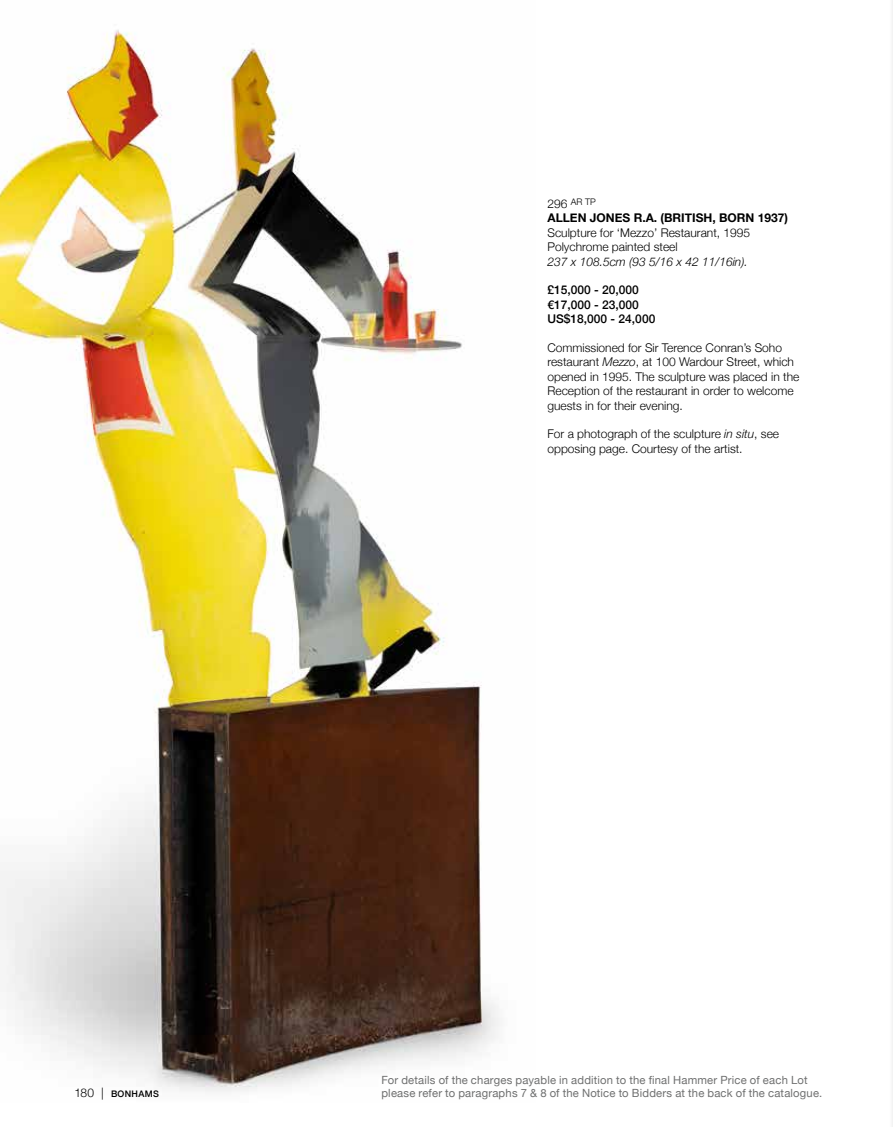
<style>
.page{position:relative;width:893px;height:1127px;background:#fff}
.page>*{position:absolute;margin:0;border:0;box-sizing:border-box;transform-origin:0 0}
.t1{font:300 12px/14.4px "Helvetica Neue";color:#000}
.t2{font:500 12px/14.4px "Helvetica Neue";color:#000}
.t3{font:700 12px "Helvetica Neue";color:#000}
.t4{font:italic 300 12px "Helvetica Neue";color:#000}
.t5{font:11.25px/12.8px "Helvetica Neue";letter-spacing:.015em;color:#6f7070}
.t6{font:500 9px "Helvetica Neue";letter-spacing:.035em;color:#000}
.t7{font:300 9px "Helvetica Neue";color:#000}
.s1{font-size:12px}
.s2{font-style:italic}
.s3{font-weight:300;font-size:12px}
</style>
<div class="page">
<img style="left:0;top:30px;width:500px;height:1062px">
<div style="left:888px;top:0;width:5px;height:1127px;background:#fbfbfb"></div>
<hr style="left:892px;top:0;width:1px;height:1127px;background:#d8dada">
<p class="t7" style="left:547px;top:194px;width:50px"><span class="s1">296</span> AR TP</p>
<p class="t3" style="left:547px;top:209px;width:242px">ALLEN JONES R.A. (BRITISH, BORN 1937)</p>
<p class="t1" style="left:547px;top:224px;width:204px">Sculpture for ‘Mezzo’ Restaurant, 1995<br>Polychrome painted steel</p>
<p class="t4" style="left:547px;top:252px;width:202px">237 x 108.5cm (93 5/16 x 42 11/16in).</p>
<p class="t2" style="left:547px;top:282px;width:109px">£15,000 - 20,000 €17,000 - 23,000<br>US$18,000 - 24,000</p>
<p class="t1" style="left:547px;top:340px;width:253px">Commissioned for Sir Terence Conran’s Soho restaurant <span class="s2">Mezzo</span>, at 100 Wardour Street, which opened in 1995. The sculpture was placed in the Reception of the restaurant in order to welcome guests in for their evening.</p>
<p class="t1" style="left:547px;top:426px;width:233px">For a photograph of the sculpture <span class="s2">in situ</span>, see opposing page. Courtesy of the artist.</p>
<p class="t6" style="left:74px;top:1087px;width:86px"><span class="s3">180 |</span> BONHAMS</p>
<p class="t5" style="left:381px;top:1075px;width:442px">For details of the charges payable in addition to the final Hammer Price of each Lot please refer to paragraphs 7 &amp; 8 of the Notice to Bidders at the back of the catalogue.</p>
</div>
